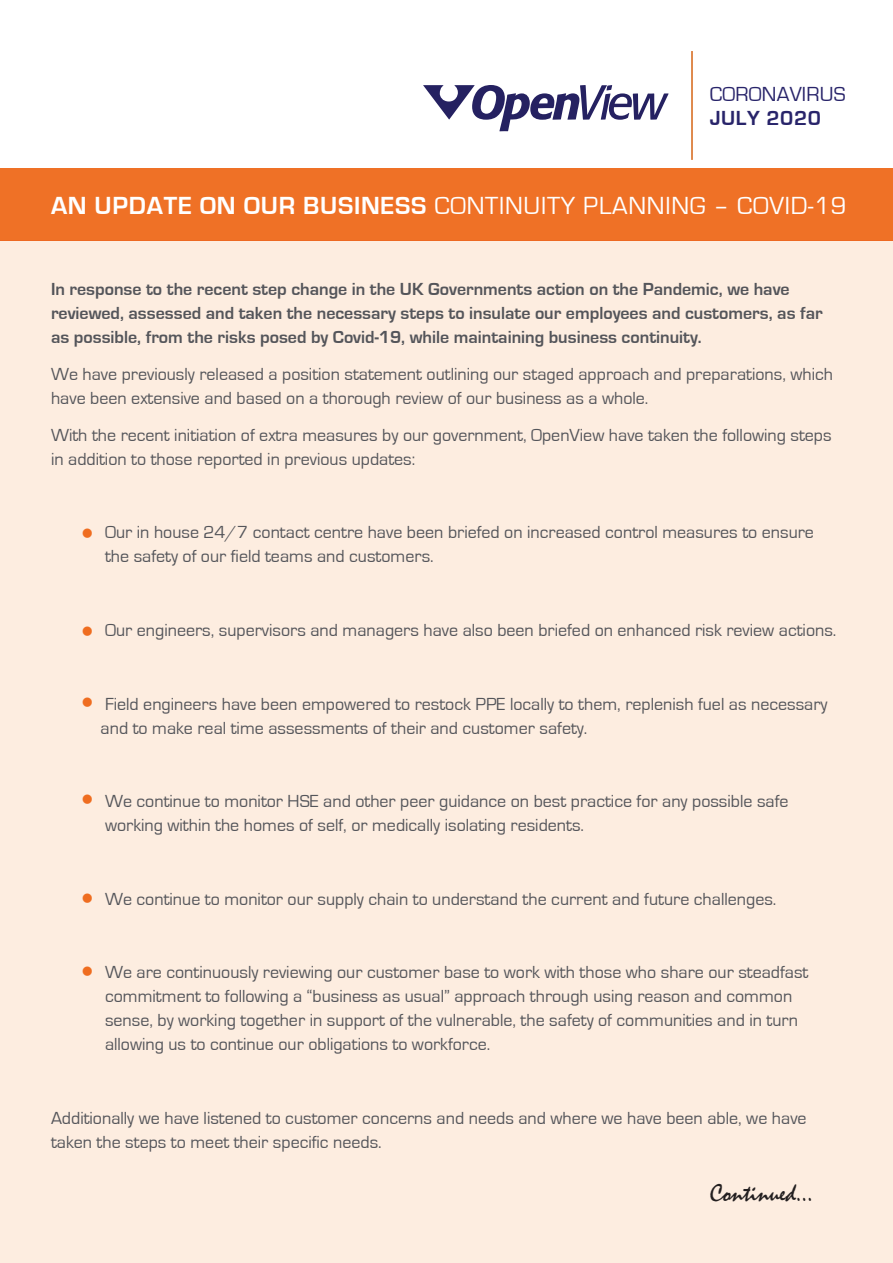
<style>
.page{position:relative;width:893px;height:1263px;background:#fff}
.page>*{position:absolute;margin:0;border:0;box-sizing:border-box;transform-origin:0 0}
.t1{font:33px "Eurostile";color:#ef6d20}
.t2{font:25.5px "Eurostile";letter-spacing:.03em;color:#fff}
.t3{font:25.5px "Mistral";color:#231f20}
.t4{font:21px "Eurostile";letter-spacing:.01em;color:#28246a}
.t5{font:700 21px "Eurostile";letter-spacing:.03em;color:#28246a}
.t6{font:18px/24px "Eurostile";color:#54555a}
.t7{font:700 18px/24px "Eurostile";color:#54555a}
.s1{font-weight:700}
</style>
<div class="page">
<div style="left:0;top:240px;width:893px;height:1023px;background:#fdede0"></div>
<div style="left:0;top:168px;width:893px;height:72px;background:#ef6d20"></div>
<svg style="left:423px;top:85px;width:246px;height:46px"></svg>
<hr style="left:691px;top:51px;width:2px;height:109px;background:#d87027">
<p class="t4" style="left:710px;top:82px;width:137px">CORONAVIRUS</p>
<p class="t5" style="left:710px;top:107px;width:113px">JULY 2020</p>
<p class="t2" style="left:51px;top:192px;width:797px"><span class="s1">AN UPDATE ON OUR BUSINESS</span> CONTINUITY PLANNING – COVID-19</p>
<p class="t7" style="left:51px;top:278px;width:773px">In response to the recent step change in the UK Governments action on the Pandemic, we have reviewed, assessed and taken the necessary steps to insulate our employees and customers, as far as possible, from the risks posed by Covid-19, while maintaining business continuity.</p>
<p class="t6" style="left:51px;top:363px;width:784px">We have previously released a position statement outlining our staged approach and preparations, which have been extensive and based on a thorough review of our business as a whole.</p>
<p class="t6" style="left:51px;top:423px;width:782px">With the recent initiation of extra measures by our government, OpenView have taken the following steps in addition to those reported in previous updates:</p>
<p class="t1" style="left:83px;top:515px;width:11px">•</p>
<p class="t6" style="left:105px;top:521px;width:710px">Our in house 24/7 contact centre have been briefed on increased control measures to ensure the safety of our field teams and customers.</p>
<p class="t1" style="left:83px;top:613px;width:11px">•</p>
<p class="t6" style="left:105px;top:618px;width:733px">Our engineers, supervisors and managers have also been briefed on enhanced risk review actions.</p>
<p class="t1" style="left:83px;top:684px;width:11px">•</p>
<p class="t6" style="left:101px;top:692px;width:729px">Field engineers have been empowered to restock PPE locally to them, replenish fuel as necessary and to make real time assessments of their and customer safety.</p>
<p class="t1" style="left:83px;top:781px;width:11px">•</p>
<p class="t6" style="left:105px;top:789px;width:685px">We continue to monitor HSE and other peer guidance on best practice for any possible safe working within the homes of self, or medically isolating residents.</p>
<p class="t1" style="left:83px;top:880px;width:11px">•</p>
<p class="t6" style="left:105px;top:887px;width:673px">We continue to monitor our supply chain to understand the current and future challenges.</p>
<p class="t1" style="left:83px;top:953px;width:11px">•</p>
<p class="t6" style="left:105px;top:960px;width:705px">We are continuously reviewing our customer base to work with those who share our steadfast commitment to following a “business as usual” approach through using reason and common sense, by working together in support of the vulnerable, the safety of communities and in turn allowing us to continue our obligations to workforce.</p>
<p class="t6" style="left:51px;top:1106px;width:757px">Additionally we have listened to customer concerns and needs and where we have been able, we have taken the steps to meet their specific needs.</p>
<p class="t3" style="left:710px;top:1179px;width:104px">Continued...</p>
</div>
